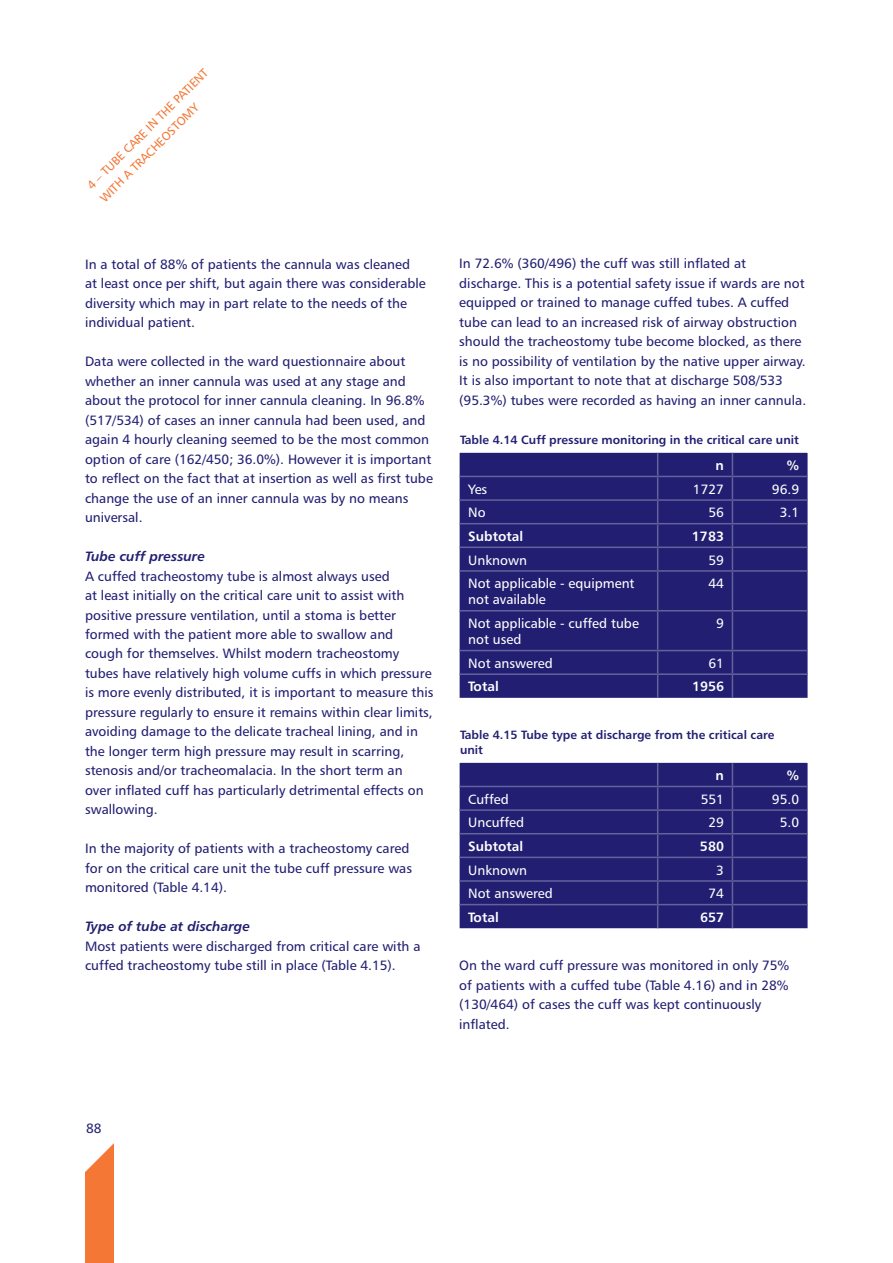
<style>
.page{position:relative;width:893px;height:1263px;background:#fff}
.page>*{position:absolute;margin:0;border:0;box-sizing:border-box;transform-origin:0 0}
.t1{font:13.5px/19.5px "Humanist 777 BT Roman B";color:#221f72}
.t2{font:13.5px/16.2px "Humanist 777 BT Roman B";color:#fff}
.t3{font:13.5px "Humanist 777 BT Bold B";color:#fff}
.t4{font:13.5px "Humanist 777 BT Bold Italic B";color:#221f72}
.t5{font:12px/15px "Humanist 777 BT Bold B";color:#221f72}
.t6{font:12px "Humanist 777 BT Roman B";color:#f47735}
</style>
<div class="page">
<div style="left:85px;top:1135px;width:29px;height:128px;background:#f47735"></div>
<svg style="left:85px;top:1135px;width:29px;height:37px"></svg>
<div style="left:460px;top:453px;width:347px;height:245px;background:#221f72"></div>
<hr style="left:460px;top:476px;width:198px;height:1px;background:#64629c">
<hr style="left:658px;top:476px;width:74px;height:1px;background:#64629c">
<hr style="left:732px;top:476px;width:75px;height:1px;background:#64629c">
<hr style="left:460px;top:499px;width:198px;height:2px;background:#64629c">
<hr style="left:658px;top:499px;width:74px;height:2px;background:#64629c">
<hr style="left:732px;top:499px;width:75px;height:2px;background:#64629c">
<hr style="left:460px;top:523px;width:198px;height:1px;background:#64629c">
<hr style="left:658px;top:523px;width:74px;height:1px;background:#64629c">
<hr style="left:732px;top:523px;width:75px;height:1px;background:#64629c">
<hr style="left:460px;top:547px;width:198px;height:1px;background:#64629c">
<svg style="left:657px;top:453px;width:1px;height:117px"></svg>
<hr style="left:658px;top:547px;width:74px;height:1px;background:#64629c">
<svg style="left:732px;top:453px;width:1px;height:117px"></svg>
<hr style="left:732px;top:547px;width:75px;height:1px;background:#64629c">
<hr style="left:460px;top:570px;width:198px;height:2px;background:#64629c">
<hr style="left:460px;top:610px;width:198px;height:1px;background:#64629c">
<hr style="left:657px;top:572px;width:1px;height:38px;background:#64629c">
<hr style="left:657px;top:611px;width:1px;height:39px;background:#64629c">
<hr style="left:658px;top:570px;width:74px;height:2px;background:#64629c">
<hr style="left:658px;top:610px;width:74px;height:1px;background:#64629c">
<hr style="left:732px;top:572px;width:1px;height:38px;background:#64629c">
<hr style="left:732px;top:611px;width:1px;height:39px;background:#64629c">
<hr style="left:732px;top:570px;width:75px;height:2px;background:#64629c">
<hr style="left:732px;top:610px;width:75px;height:1px;background:#64629c">
<hr style="left:460px;top:650px;width:198px;height:1px;background:#64629c">
<hr style="left:658px;top:650px;width:74px;height:1px;background:#64629c">
<hr style="left:732px;top:650px;width:75px;height:1px;background:#64629c">
<hr style="left:460px;top:673px;width:198px;height:2px;background:#64629c">
<svg style="left:657px;top:651px;width:1px;height:47px"></svg>
<hr style="left:658px;top:673px;width:74px;height:2px;background:#64629c">
<svg style="left:732px;top:651px;width:1px;height:47px"></svg>
<hr style="left:732px;top:673px;width:75px;height:2px;background:#64629c">
<div style="left:460px;top:763px;width:347px;height:165px;background:#221f72"></div>
<hr style="left:460px;top:786px;width:198px;height:1px;background:#64629c">
<hr style="left:658px;top:786px;width:74px;height:1px;background:#64629c">
<hr style="left:732px;top:786px;width:75px;height:1px;background:#64629c">
<hr style="left:460px;top:809px;width:198px;height:2px;background:#64629c">
<hr style="left:658px;top:809px;width:74px;height:2px;background:#64629c">
<hr style="left:732px;top:809px;width:75px;height:2px;background:#64629c">
<hr style="left:460px;top:833px;width:198px;height:1px;background:#64629c">
<hr style="left:658px;top:833px;width:74px;height:1px;background:#64629c">
<hr style="left:732px;top:833px;width:75px;height:1px;background:#64629c">
<hr style="left:460px;top:857px;width:198px;height:1px;background:#64629c">
<hr style="left:658px;top:857px;width:74px;height:1px;background:#64629c">
<hr style="left:732px;top:857px;width:75px;height:1px;background:#64629c">
<hr style="left:460px;top:880px;width:198px;height:2px;background:#64629c">
<hr style="left:658px;top:880px;width:74px;height:2px;background:#64629c">
<hr style="left:732px;top:880px;width:75px;height:2px;background:#64629c">
<hr style="left:460px;top:904px;width:198px;height:1px;background:#64629c">
<svg style="left:657px;top:763px;width:1px;height:165px"></svg>
<hr style="left:658px;top:904px;width:74px;height:1px;background:#64629c">
<svg style="left:732px;top:763px;width:1px;height:165px"></svg>
<hr style="left:732px;top:904px;width:75px;height:1px;background:#64629c">
<p class="t6" style="left:170px;top:96px;width:9px;rotate:-45deg">patient</p>
<p class="t6" style="left:143px;top:124px;width:24px;rotate:-45deg">in the</p>
<p class="t6" style="left:120px;top:172px;width:23px;rotate:-45deg">a tracheostomy</p>
<p class="t6" style="left:120px;top:146px;width:8px;rotate:-45deg">care</p>
<p class="t6" style="left:84px;top:182px;width:34px;rotate:-45deg">4 – Tube</p>
<p class="t6" style="left:97px;top:195px;width:11px;rotate:-45deg">with</p>
<p class="t1" style="left:85px;top:254px;width:342px">In a total of 88% of patients the cannula was cleaned<br>at least once per shift, but again there was considerable diversity which may in part relate to the needs of the individual patient.</p>
<p class="t1" style="left:85px;top:351px;width:349px">Data were collected in the ward questionnaire about whether an inner cannula was used at any stage and about the protocol for inner cannula cleaning. In 96.8% (517/534) of cases an inner cannula had been used, and again 4 hourly cleaning seemed to be the most common option of care (162/450; 36.0%). However it is important to reflect on the fact that at insertion as well as first tube change the use of an inner cannula was by no means universal.</p>
<p class="t4" style="left:85px;top:548px;width:122px">Tube cuff pressure</p>
<p class="t1" style="left:85px;top:566px;width:350px">A cuffed tracheostomy tube is almost always used<br>at least initially on the critical care unit to assist with positive pressure ventilation, until a stoma is better formed with the patient more able to swallow and cough for themselves. Whilst modern tracheostomy tubes have relatively high volume cuffs in which pressure is more evenly distributed, it is important to measure this pressure regularly to ensure it remains within clear limits, avoiding damage to the delicate tracheal lining, and in the longer term high pressure may result in scarring, stenosis and/or tracheomalacia. In the short term an<br>over inflated cuff has particularly detrimental effects on swallowing.</p>
<p class="t1" style="left:85px;top:839px;width:329px">In the majority of patients with a tracheostomy cared for on the critical care unit the tube cuff pressure was monitored (Table 4.14).</p>
<p class="t4" style="left:85px;top:918px;width:166px">Type of tube at discharge</p>
<p class="t1" style="left:85px;top:936px;width:337px">Most patients were discharged from critical care with a cuffed tracheostomy tube still in place (Table 4.15).</p>
<p class="t1" style="left:459px;top:254px;width:348px">In 72.6% (360/496) the cuff was still inflated at discharge. This is a potential safety issue if wards are not equipped or trained to manage cuffed tubes. A cuffed tube can lead to an increased risk of airway obstruction should the tracheostomy tube become blocked, as there is no possibility of ventilation by the native upper airway.<br>It is also important to note that at discharge 508/533 (95.3%) tubes were recorded as having an inner cannula.</p>
<p class="t5" style="left:460px;top:432px;width:340px">Table 4.14 Cuff pressure monitoring in the critical care unit</p>
<p class="t3" style="left:716px;top:457px;width:10px">n</p>
<p class="t3" style="left:787px;top:457px;width:14px">%</p>
<p class="t2" style="left:468px;top:481px;width:21px">Yes</p>
<p class="t2" style="left:693px;top:481px;width:32px">1727</p>
<p class="t2" style="left:772px;top:481px;width:29px">96.9</p>
<p class="t2" style="left:468px;top:504px;width:19px">No</p>
<p class="t2" style="left:708px;top:504px;width:17px">56</p>
<p class="t2" style="left:780px;top:504px;width:21px">3.1</p>
<p class="t3" style="left:468px;top:528px;width:57px">Subtotal</p>
<p class="t3" style="left:692px;top:528px;width:34px">1783</p>
<p class="t2" style="left:468px;top:551px;width:60px">Unknown</p>
<p class="t2" style="left:708px;top:551px;width:17px">59</p>
<p class="t2" style="left:468px;top:575px;width:168px">Not applicable - equipment not available</p>
<p class="t2" style="left:708px;top:575px;width:17px">44</p>
<p class="t2" style="left:468px;top:615px;width:172px">Not applicable - cuffed tube not used</p>
<p class="t2" style="left:716px;top:615px;width:9px">9</p>
<p class="t2" style="left:468px;top:655px;width:86px">Not answered</p>
<p class="t2" style="left:708px;top:655px;width:17px">61</p>
<p class="t3" style="left:468px;top:678px;width:32px">Total</p>
<p class="t3" style="left:692px;top:678px;width:34px">1956</p>
<p class="t5" style="left:460px;top:727px;width:316px">Table 4.15 Tube type at discharge from the critical care unit</p>
<p class="t3" style="left:716px;top:767px;width:10px">n</p>
<p class="t3" style="left:787px;top:767px;width:14px">%</p>
<p class="t2" style="left:468px;top:791px;width:42px">Cuffed</p>
<p class="t2" style="left:701px;top:791px;width:25px">551</p>
<p class="t2" style="left:772px;top:791px;width:29px">95.0</p>
<p class="t2" style="left:468px;top:814px;width:57px">Uncuffed</p>
<p class="t2" style="left:708px;top:814px;width:17px">29</p>
<p class="t2" style="left:780px;top:814px;width:21px">5.0</p>
<p class="t3" style="left:468px;top:838px;width:57px">Subtotal</p>
<p class="t3" style="left:700px;top:838px;width:26px">580</p>
<p class="t2" style="left:468px;top:861px;width:60px">Unknown</p>
<p class="t2" style="left:716px;top:861px;width:9px">3</p>
<p class="t2" style="left:468px;top:885px;width:86px">Not answered</p>
<p class="t2" style="left:708px;top:885px;width:17px">74</p>
<p class="t3" style="left:468px;top:909px;width:32px">Total</p>
<p class="t3" style="left:700px;top:909px;width:26px">657</p>
<p class="t1" style="left:459px;top:956px;width:331px">On the ward cuff pressure was monitored in only 75% of patients with a cuffed tube (Table 4.16) and in 28% (130/464) of cases the cuff was kept continuously inflated.</p>
<p class="t1" style="left:86px;top:1118px;width:17px">88</p>
</div>
